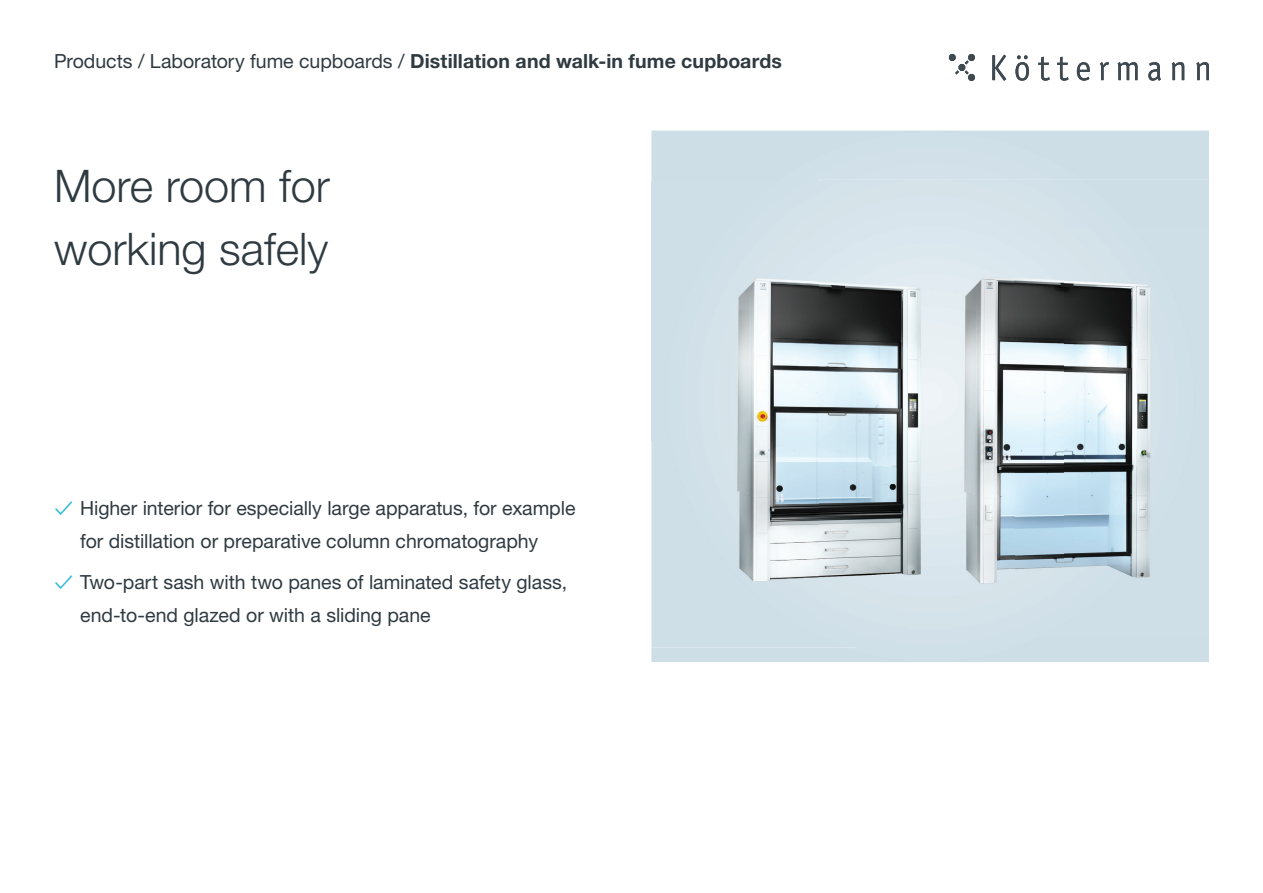
<style>
.page{position:relative;width:1263px;height:893px;background:#fff}
.page>*{position:absolute;margin:0;border:0;box-sizing:border-box;transform-origin:0 0}
.t1{font:300 45px/63px "Helvetica Neue LT Std";color:#2f3b41}
.t2{font:19.5px/33px "Helvetica Neue LT Std";letter-spacing:-.005em;color:#2f3b41}
.t3{font:700 19.5px "Helvetica Neue LT Std";letter-spacing:.005em;color:#2f3b41}
.s1{font-weight:400}
.s2{font-family:"Gordita";color:#31bad6}
</style>
<div class="page">
<svg style="left:992px;top:55px;width:14px;height:26px"></svg>
<svg style="left:1015px;top:55px;width:14px;height:26px"></svg>
<svg style="left:1038px;top:57px;width:12px;height:24px"></svg>
<svg style="left:1057px;top:57px;width:11px;height:24px"></svg>
<svg style="left:1077px;top:62px;width:13px;height:19px"></svg>
<svg style="left:1100px;top:62px;width:9px;height:18px"></svg>
<svg style="left:1118px;top:62px;width:19px;height:18px"></svg>
<svg style="left:1148px;top:62px;width:13px;height:19px"></svg>
<svg style="left:1172px;top:62px;width:12px;height:18px"></svg>
<svg style="left:1196px;top:62px;width:13px;height:18px"></svg>
<svg style="left:949px;top:54px;width:26px;height:27px"></svg>
<div style="left:651px;top:131px;width:558px;height:531px;background:#cedee7"></div>
<img style="left:651px;top:182px;width:168px;height:258px">
<img style="left:651px;top:440px;width:206px;height:208px">
<div style="left:857px;top:636px;width:206px;height:12px;background:#d0e0e8"></div>
<div style="left:819px;top:179px;width:390px;height:51px;background:#cedee7"></div>
<img style="left:1063px;top:230px;width:146px;height:406px">
<img style="left:819px;top:182px;width:244px;height:454px">
<p class="t3" style="left:54px;top:49px;width:729px"><span class="s1">Products / Laboratory fume cupboards /</span> Distillation and walk-in fume cupboards</p>
<h1 class="t1" style="left:54px;top:154px;width:277px">More room for working safely</h1>
<p class="t2" style="left:80px;top:491px;width:497px;text-indent:-25px"><span class="s2">✓</span> Higher interior for especially large apparatus, for example for distillation or preparative column chromatography</p>
<p class="t2" style="left:80px;top:565px;width:489px;text-indent:-25px"><span class="s2">✓</span> Two-part sash with two panes of laminated safety glass, end-to-end glazed or with a sliding pane</p>
</div>
